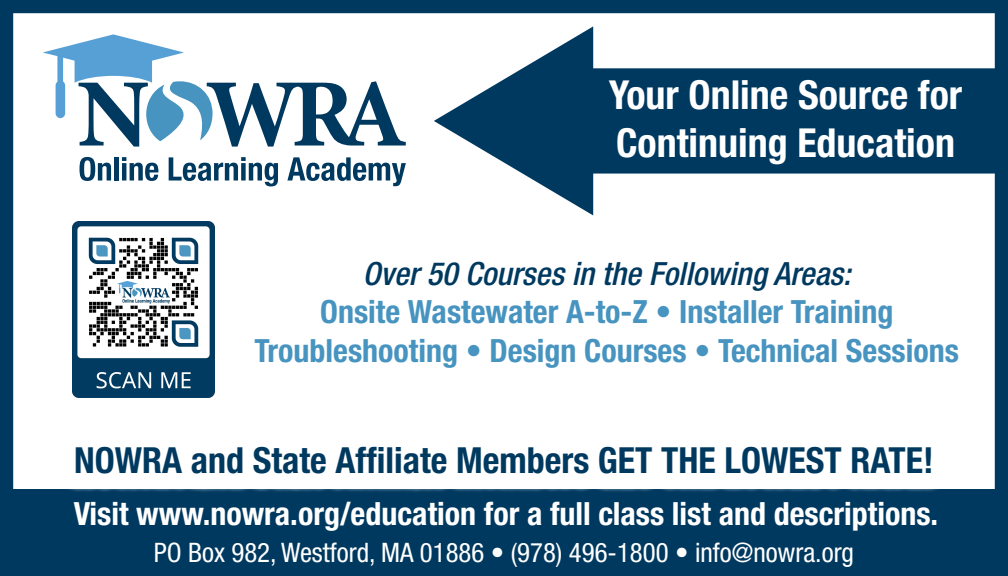
<style>
.page{position:relative;width:1008px;height:576px;background:#fff}
.page>*{position:absolute;margin:0;border:0;box-sizing:border-box;transform-origin:0 0}
.t1{font:700 condensed 40px/48px "Helvetica Neue LT Pro";color:#fff}
.t2{font:700 condensed 36px "Helvetica Neue LT Pro";color:#00395f}
.t3{font:700 condensed 32px/38.4px "Helvetica Neue LT Pro";color:#4794c0;text-align:center}
.t4{font:700 condensed 32px "Helvetica Neue LT Pro";color:#fff}
.t5{font:italic 500 condensed 32px "Helvetica Neue LT Pro";color:#00395f}
.t6{font:condensed 26.8px "Helvetica Neue LT Pro";color:#fff}
</style>
<div class="page">
<div style="left:9px;top:490px;width:993px;height:78px;background:#00395f"></div>
<svg style="left:434px;top:26px;width:560px;height:190px;fill:#00395f"></svg>
<div style="left:56px;top:427px;width:895px;height:66px;background:#fff"></div>
<div style="left:0;top:0;width:1008px;height:576px;border:13px solid #00395f"></div>
<svg style="left:80px;top:157px;width:31px;height:24px"></svg>
<div style="left:114px;top:157px;width:5px;height:24px;background:#00395f"></div>
<svg style="left:122px;top:157px;width:36px;height:24px"></svg>
<svg style="left:169px;top:157px;width:109px;height:29px"></svg>
<svg style="left:287px;top:157px;width:119px;height:29px"></svg>
<svg style="left:43px;top:34px;width:363px;height:113px"></svg>
<img style="left:73px;top:222px;width:141px;height:176px">
<p class="t1" style="left:609px;top:71px;width:355px">Your Online Source for<br>Continuing Education</p>
<p class="t5" style="left:363px;top:254px;width:490px">Over 50 Courses in the Following Areas:</p>
<p class="t3" style="left:255px;top:293px;width:706px">Onsite Wastewater A-to-Z • Installer Training<br>Troubleshooting • Design Courses • Technical Sessions</p>
<p class="t2" style="left:74px;top:439px;width:861px">NOWRA and State Affiliate Members GET THE LOWEST RATE!</p>
<p class="t4" style="left:74px;top:494px;width:866px">Visit www.nowra.org/education for a full class list and descriptions.</p>
<p class="t6" style="left:154px;top:537px;width:702px">PO Box 982, Westford, MA 01886 • (978) 496-1800 • info@nowra.org</p>
</div>
